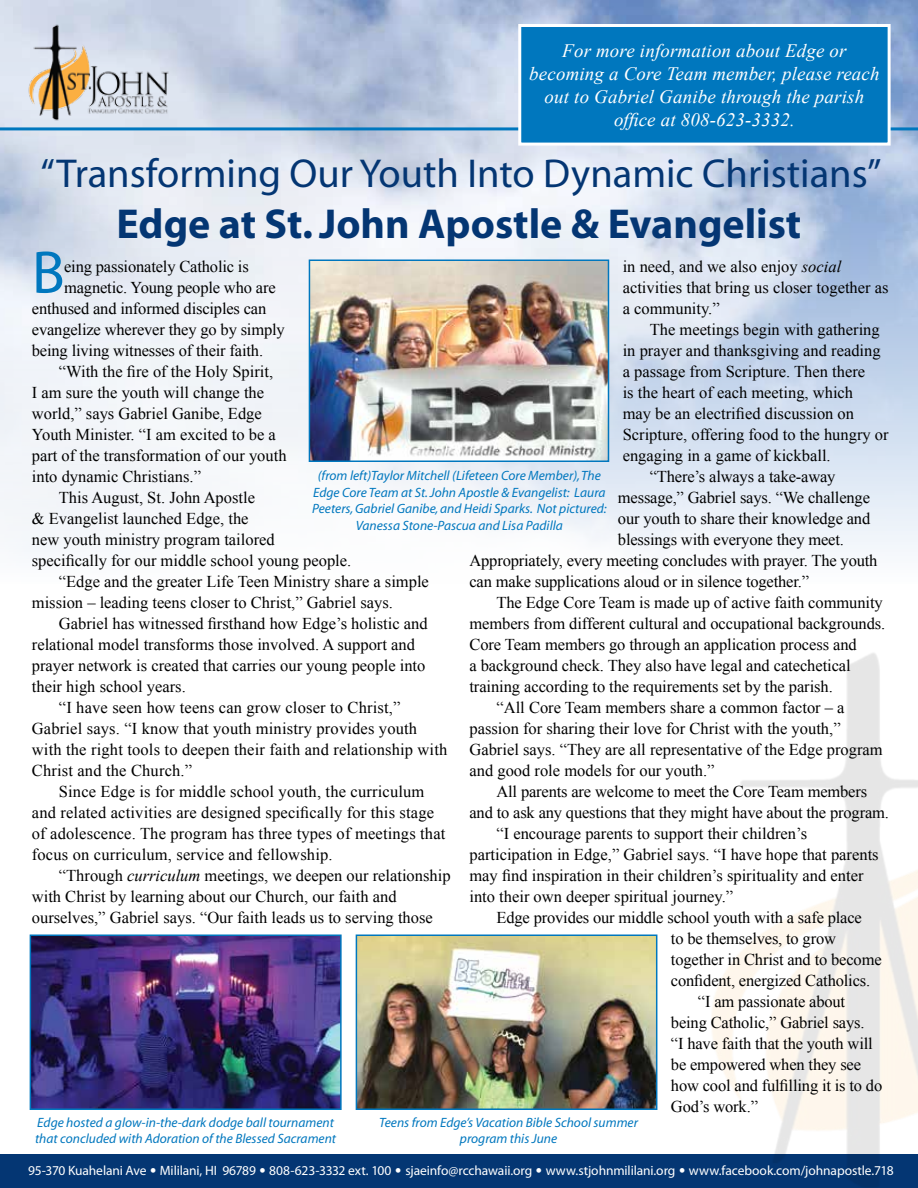
<style>
.page{position:relative;width:918px;height:1188px;background:#fff}
.page>*{position:absolute;margin:0;border:0;box-sizing:border-box;transform-origin:0 0}
.t1{font:60.6px "Myriad";color:#0077be}
.t2{font:700 42px "Myriad";color:#043673}
.t3{font:40.5px "Myriad";color:#043673}
.t4{font:italic 18.9px/23px "Times New Roman";letter-spacing:.01em;color:#fff;text-align:center}
.t5{font:16.5px/21px "Times New Roman";color:#000}
.t6{font:italic 13.5px/16.5px "Myriad";color:#0077be;text-align:center}
.t7{font:13.5px "Myriad Pro";letter-spacing:-.01em;color:#fff}
.s1{font-style:italic}
.s2{font-family:"Palatino"}
</style>
<div class="page">
<div style="left:0;top:1154px;width:918px;height:34px;background:#043673"></div>
<img style="left:0;top:0;width:918px;height:552px">
<hr style="left:0;top:127px;width:918px;height:3px;background:#0077be">
<img style="left:11px;top:14px;width:172px;height:114px">
<div style="left:520px;top:26px;width:369px;height:118px;background:#0077be"></div>
<div style="left:518px;top:24px;width:373px;height:122px;border:3px solid #fff"></div>
<img style="left:312px;top:263px;width:294px;height:196px">
<div style="left:309px;top:260px;width:300px;height:202px;border:2px solid #0077be"></div>
<img style="left:33px;top:937px;width:306px;height:170px">
<div style="left:30px;top:934px;width:312px;height:176px;border:2px solid #0077be"></div>
<img style="left:359px;top:937px;width:295px;height:170px">
<div style="left:356px;top:934px;width:301px;height:176px;border:2px solid #0077be"></div>
<p class="t4" style="left:529px;top:39px;width:352px">For more information about Edge or becoming a Core Team member, please reach out to Gabriel Ganibe through the parish office at 808-623-3332.</p>
<h3 class="t3" style="left:41px;top:153px;width:842px">“Transforming Our Youth Into Dynamic Christians”</h3>
<h2 class="t2" style="left:117px;top:202px;width:686px">Edge at St. John Apostle &amp; Evangelist</h2>
<h1 class="t1" style="left:32px;top:242px;width:34px">B</h1>
<p class="t5" style="left:64px;top:255px;width:186px">eing passionately Catholic is</p>
<p class="t5" style="left:623px;top:256px;width:267px">in need, and we also enjoy <span class="s1">social </span>activities that bring us closer together as a community.”</p>
<p class="t5" style="left:650px;top:319px;width:232px">The meetings begin with gathering</p>
<p class="t5" style="left:623px;top:340px;width:259px">in prayer and thanksgiving and reading</p>
<p class="t5" style="left:623px;top:361px;width:244px">a passage from Scripture. Then there</p>
<p class="t5" style="left:623px;top:382px;width:232px">is the heart of each meeting, which</p>
<p class="t5" style="left:623px;top:403px;width:233px">may be an electrified discussion on</p>
<p class="t5" style="left:623px;top:424px;width:267px">Scripture, offering food to the hungry or</p>
<p class="t5" style="left:623px;top:445px;width:210px">engaging in a game of kickball.</p>
<p class="t5" style="left:650px;top:466px;width:187px">“There’s always a take-away</p>
<p class="t5" style="left:618px;top:487px;width:254px">message,” Gabriel says. “We challenge</p>
<p class="t5" style="left:618px;top:508px;width:254px">our youth to share their knowledge and</p>
<p class="t5" style="left:618px;top:529px;width:227px">blessings with everyone they meet.</p>
<p class="t5" style="left:469px;top:550px;width:410px">Appropriately, every meeting concludes with prayer. The youth</p>
<p class="t5" style="left:469px;top:571px;width:341px">can make supplications aloud or in silence together.”</p>
<p class="t5" style="left:496px;top:592px;width:388px">The Edge Core Team is made up of active faith community</p>
<p class="t5" style="left:469px;top:613px;width:417px">members from different cultural and occupational backgrounds.</p>
<p class="t5" style="left:469px;top:634px;width:389px">Core Team members go through an application process and</p>
<p class="t5" style="left:469px;top:655px;width:383px">a background check. They also have legal and catechetical</p>
<p class="t5" style="left:469px;top:676px;width:365px">training according to the requirements set by the parish.</p>
<p class="t5" style="left:496px;top:697px;width:350px">“All Core Team members share a common factor – a</p>
<p class="t5" style="left:469px;top:718px;width:373px">passion for sharing their love for Christ with the youth,”</p>
<p class="t5" style="left:469px;top:739px;width:415px">Gabriel says. “They are all representative of the Edge program</p>
<p class="t5" style="left:469px;top:760px;width:247px">and good role models for our youth.”</p>
<p class="t5" style="left:496px;top:781px;width:372px">All parents are welcome to meet the Core Team members</p>
<p class="t5" style="left:469px;top:802px;width:421px">and to ask any questions that they might have about the program.</p>
<p class="t5" style="left:496px;top:823px;width:312px">“I encourage parents to support their children’s</p>
<p class="t5" style="left:469px;top:844px;width:411px">participation in Edge,” Gabriel says. “I have hope that parents</p>
<p class="t5" style="left:469px;top:865px;width:396px">may find inspiration in their children’s spirituality and enter</p>
<p class="t5" style="left:469px;top:886px;width:265px">into their own deeper spiritual journey.”</p>
<p class="t5" style="left:496px;top:907px;width:367px">Edge provides our middle school youth with a safe place</p>
<p class="t5" style="left:671px;top:928px;width:167px">to be themselves, to grow</p>
<p class="t5" style="left:671px;top:949px;width:212px">together in Christ and to become</p>
<p class="t5" style="left:671px;top:970px;width:201px">confident, energized Catholics.</p>
<p class="t5" style="left:698px;top:991px;width:149px">“I am passionate about</p>
<p class="t5" style="left:671px;top:1012px;width:195px">being Catholic,” Gabriel says.</p>
<p class="t5" style="left:671px;top:1033px;width:203px">“I have faith that the youth will</p>
<p class="t5" style="left:671px;top:1054px;width:192px">be empowered when they see</p>
<p class="t5" style="left:671px;top:1075px;width:213px">how cool and fulfilling it is to do</p>
<p class="t5" style="left:671px;top:1096px;width:89px">God’s work.”</p>
<p class="t6" style="left:379px;top:1115px;width:260px">Teens from Edge’s Vacation Bible School summer program this June</p>
<p class="t5" style="left:64px;top:276px;width:213px">magnetic. Young people who are</p>
<p class="t5" style="left:32px;top:297px;width:236px">enthused and informed disciples can</p>
<p class="t5" style="left:32px;top:318px;width:254px">evangelize wherever they go by simply</p>
<p class="t5" style="left:32px;top:339px;width:233px">being living witnesses of their faith.</p>
<p class="t5" style="left:59px;top:360px;width:216px">“With the fire of the Holy Spirit,</p>
<p class="t5" style="left:32px;top:381px;width:234px">I am sure the youth will change the</p>
<p class="t5" style="left:32px;top:402px;width:232px">world,” says Gabriel Ganibe, Edge</p>
<p class="t5" style="left:32px;top:423px;width:245px">Youth Minister. “I am excited to be a</p>
<p class="t5" style="left:32px;top:444px;width:256px">part of the transformation of our youth</p>
<p class="t5" style="left:32px;top:465px;width:171px">into dynamic Christians.”</p>
<p class="t5" style="left:59px;top:486px;width:198px">This August, St. John Apostle</p>
<p class="t5" style="left:32px;top:507px;width:218px">&amp; Evangelist launched Edge, the</p>
<p class="t5" style="left:32px;top:528px;width:244px">new youth ministry program tailored</p>
<p class="t5" style="left:32px;top:549px;width:321px">specifically for our middle school young people.</p>
<p class="t5" style="left:59px;top:570px;width:372px">“Edge and the greater Life Teen Ministry share a simple</p>
<p class="t5" style="left:32px;top:591px;width:363px">mission – leading teens closer to Christ,” Gabriel says.</p>
<p class="t5" style="left:59px;top:612px;width:370px">Gabriel has witnessed firsthand how Edge’s holistic and</p>
<p class="t5" style="left:32px;top:633px;width:385px">relational model transforms those involved. A support and</p>
<p class="t5" style="left:32px;top:655px;width:395px">prayer network is created that carries our young people into</p>
<p class="t5" style="left:32px;top:676px;width:155px">their high school years.</p>
<p class="t5" style="left:59px;top:697px;width:343px">“I have seen how teens can grow closer to Christ,”</p>
<p class="t5" style="left:32px;top:718px;width:387px">Gabriel says. “I know that youth ministry provides youth</p>
<p class="t5" style="left:32px;top:739px;width:417px">with the right tools to deepen their faith and relationship with</p>
<p class="t5" style="left:32px;top:760px;width:162px">Christ and the Church.”</p>
<p class="t5" style="left:59px;top:781px;width:367px">Since Edge is for middle school youth, the curriculum</p>
<p class="t5" style="left:32px;top:802px;width:404px">and related activities are designed specifically for this stage</p>
<p class="t5" style="left:32px;top:823px;width:415px">of adolescence. The program has three types of meetings that</p>
<p class="t5" style="left:32px;top:844px;width:302px">focus on curriculum, service and fellowship.</p>
<p class="t5" style="left:59px;top:865px;width:393px">“Through <span class="s1">curriculum</span> meetings, we deepen our relationship</p>
<p class="t5" style="left:32px;top:886px;width:366px">with Christ by learning about our Church, our faith and</p>
<p class="t5" style="left:32px;top:907px;width:402px">ourselves,” Gabriel says. “Our faith leads us to serving those</p>
<p class="t6" style="left:312px;top:468px;width:296px">(from left)Taylor Mitchell (Lifeteen Core Member), The Edge Core Team at St. John Apostle &amp; Evangelist: Laura Peeters, Gabriel Ganibe, and Heidi Sparks. Not pictured:<br>Vanessa Stone-Pascua and Lisa Padilla</p>
<p class="t6" style="left:35px;top:1115px;width:303px;text-align:left">Edge hosted a glow-in-the-dark dodge ball tournament that concluded with Adoration of the Blessed Sacrament</p>
<p class="t7" style="left:28px;top:1162px;width:867px">95-370 Kuahelani Ave <span class="s2">•</span> Mililani, HI 96789 <span class="s2">•</span> 808-623-3332 ext. 100 <span class="s2">•</span> sjaeinfo@rcchawaii.org <span class="s2">•</span> www.stjohnmililani.org <span class="s2">•</span> www.facebook.com/johnapostle.718</p>
</div>
